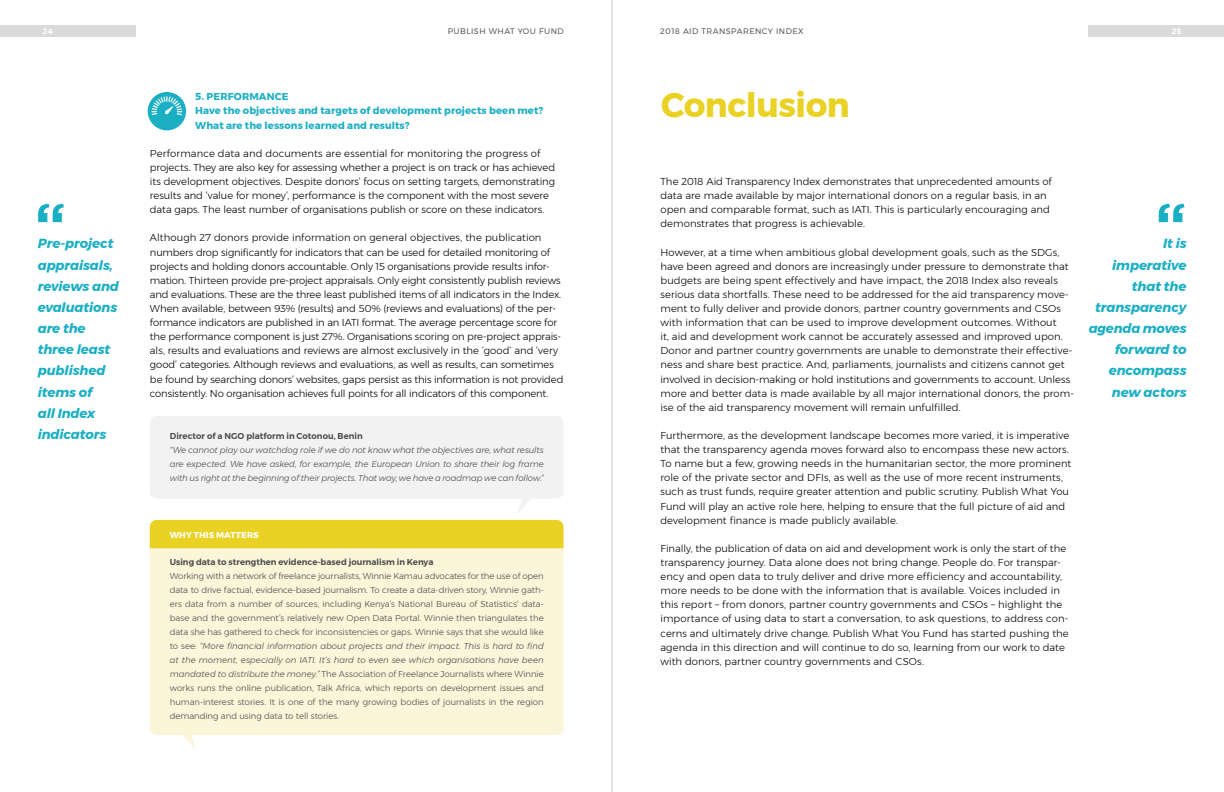
<style>
.page{position:relative;width:1224px;height:792px;background:#fff}
.page>*{position:absolute;margin:0;border:0;box-sizing:border-box;transform-origin:0 0}
.t1{font:700 57px "Gotham";color:#1bafc4}
.t2{font:700 34px "Montserrat";color:#e9d224}
.t3{font:italic 700 13.2px/21.2px "Montserrat";letter-spacing:-.01em;color:#1bafc4}
.t4{font:300 10px/14.1px "Montserrat";color:#000}
.t5{font:700 10px/14.1px "Montserrat";letter-spacing:.01em;color:#1bafc4}
.t6{font:300 8.5px/14px "Montserrat";color:#4a4a49;text-align:justify}
.t7{font:italic 300 8.5px/14px "Montserrat";letter-spacing:-.01em;color:#4a4a49;text-align:justify}
.t8{font:600 8.5px "Montserrat";letter-spacing:.005em;color:#4a4a49}
.t9{font:700 8.5px "Montserrat";letter-spacing:.01em;color:#fff}
.t10{font:8px "Montserrat";letter-spacing:.06em;color:#575756}
.t11{font:700 8px "Gotham";color:#fff}
.s1{font-style:italic}
</style>
<div class="page">
<div style="left:0;top:26px;width:135px;height:11px;background:#dadada"></div>
<svg style="left:150px;top:416px;width:413px;height:97px;fill:#f2f2f2"></svg>
<svg style="left:150px;top:548px;width:414px;height:202px;background:#fbf5dc"></svg>
<div style="left:150px;top:520px;width:414px;height:28px;background:#e9d224"></div>
<div style="left:1089px;top:26px;width:135px;height:11px;background:#dadada"></div>
<div style="left:148px;top:92px;width:38px;height:38px;background:#1bafc4;border-radius:50%"></div>
<svg style="left:152px;top:96px;width:30px;height:19px"></svg>
<hr style="left:612px;top:0;width:1px;height:792px;background:#c6c6c6">
<p class="t11" style="left:43px;top:26px;width:12px">24</p>
<p class="t10" style="left:448px;top:25px;width:117px">PUBLISH WHAT YOU FUND</p>
<p class="t10" style="left:660px;top:25px;width:145px">2018 AID TRANSPARENCY I NDEX</p>
<p class="t11" style="left:1171px;top:26px;width:12px">25</p>
<h1 class="t1" style="left:35px;top:186px;width:32px">“</h1>
<h3 class="t3" style="left:38px;top:233px;width:83px">Pre-project appraisals, reviews and evaluations are the three least published items of<br>all Index indicators</h3>
<p class="t5" style="left:195px;top:90px;width:349px;text-indent:32px">formance<br>Have the objectives and targets of development projects been met?<br>What are the lessons learned and results?</p>
<p class="t4" style="left:150px;top:146px;width:407px">Performance data and documents are essential for monitoring the progress of projects. They are also key for assessing whether a project is on track or has achieved its development objectives. Despite donors’ focus on setting targets, demonstrating results and ‘value for money’, performance is the component with the most severe data gaps. The least number of organisations publish or score on these indicators.</p>
<p class="t4" style="left:150px;top:231px;width:415px">Although 27 donors provide information on general objectives, the publication numbers drop significantly for indicators that can be used for detailed monitoring of projects and holding donors accountable. Only 15 organisations provide results infor&shy;mation. Thirteen provide pre-project appraisals. Only eight consistently publish reviews and evaluations. These are the three least published items of all indicators in the Index.<br>When available, between 93% (results) and 50% (reviews and evaluations) of the per&shy;formance indicators are published in an IATI format. The average percentage score for the performance component is just 27%. Organisations scoring on pre-project apprais&shy;als, results and evaluations and reviews are almost exclusively in the ‘good’ and ‘very good’ categories. Although reviews and evaluations, as well as results, can sometimes be found by searching donors’ websites, gaps persist as this information is not provided consistently. No organisation achieves full points for all indicators of this component.</p>
<p class="t8" style="left:170px;top:429px;width:63px">Director of a NGO</p>
<p class="t8" style="left:246px;top:429px;width:118px">platform in Cotonou, Benin</p>
<p class="t7" style="left:170px;top:443px;width:376px">“We cannot play our watchdog role if we do not know what the objectives are, what results are expected. We have asked, for example, the European Union to share their log frame with us right at the beginning of their projects. That way, we have a roadmap we can follow.”</p>
<p class="t5" style="left:195px;top:90px;width:19px">5. Per</p>
<p class="t9" style="left:170px;top:528px;width:62px">Why this matters</p>
<p class="t8" style="left:170px;top:555px;width:265px">Using data to strengthen evidence-based journalism in Kenya</p>
<p class="t6" style="left:170px;top:568px;width:375px">Working with a network of freelance journalists, Winnie Kamau advocates for the use of open data to drive factual, evidence-based journalism. To create a data-driven story, Winnie gath&shy;ers data from a number of sources, including Kenya’s National Bureau of Statistics’ data&shy;base and the government’s relatively new Open Data Portal. Winnie then triangulates the data she has gathered to check for inconsistencies or gaps. Winnie says that she would like to see: <span class="s1">“More financial information about projects and their impact. This is hard to find at the moment, especially on IATI. It’s hard to even see which organisations have been mandated to distribute the money.”</span> The Association of Freelance Journalists where Winnie works runs the online publication, Talk Africa, which reports on development issues and human-interest stories. It is one of the many growing bodies of journalists in the region demanding and using data to tell stories.</p>
<h2 class="t2" style="left:661px;top:78px;width:190px">Conclusion</h2>
<p class="t4" style="left:660px;top:174px;width:393px">The 2018 Aid Transparency Index demonstrates that unprecedented amounts of data are made available by major international donors on a regular basis, in an open and comparable format, such as IATI. This is particularly encouraging and demonstrates that progress is achievable.</p>
<p class="t4" style="left:660px;top:245px;width:415px">However, at a time when ambitious global development goals, such as the SDGs, have been agreed and donors are increasingly under pressure to demonstrate that budgets are being spent effectively and have impact, the 2018 Index also reveals serious data shortfalls. These need to be addressed for the aid transparency move&shy;ment to fully deliver and provide donors, partner country governments and CSOs with information that can be used to improve development outcomes. Without<br>it, aid and development work cannot be accurately assessed and improved upon.<br>Donor and partner country governments are unable to demonstrate their effective&shy;ness and share best practice. And, parliaments, journalists and citizens cannot get involved in decision-making or hold institutions and governments to account. Unless more and better data is made available by all major international donors, the prom&shy;ise of the aid transparency movement will remain unfulfilled.</p>
<p class="t4" style="left:660px;top:428px;width:412px">Furthermore, as the development landscape becomes more varied, it is imperative that the transparency agenda moves forward also to encompass these new actors.<br>To name but a few, growing needs in the humanitarian sector, the more prominent role of the private sector and DFIs, as well as the use of more recent instruments, such as trust funds, require greater attention and public scrutiny. Publish What You Fund will play an active role here, helping to ensure that the full picture of aid and development finance is made publicly available.</p>
<p class="t4" style="left:660px;top:541px;width:410px">Finally, the publication of data on aid and development work is only the start of the transparency journey. Data alone does not bring change. People do. For transpar&shy;ency and open data to truly deliver and drive more efficiency and accountability, more needs to be done with the information that is available. Voices included in this report – from donors, partner country governments and CSOs – highlight the importance of using data to start a conversation, to ask questions, to address con&shy;cerns and ultimately drive change. Publish What You Fund has started pushing the agenda in this direction and will continue to do so, learning from our work to date with donors, partner country governments and CSOs.</p>
<h1 class="t1" style="left:1155px;top:186px;width:32px">“</h1>
<h3 class="t3" style="left:1089px;top:233px;width:99px;text-align:right">It is imperative that the transparency agenda moves forward to encompass new actors</h3>
</div>
